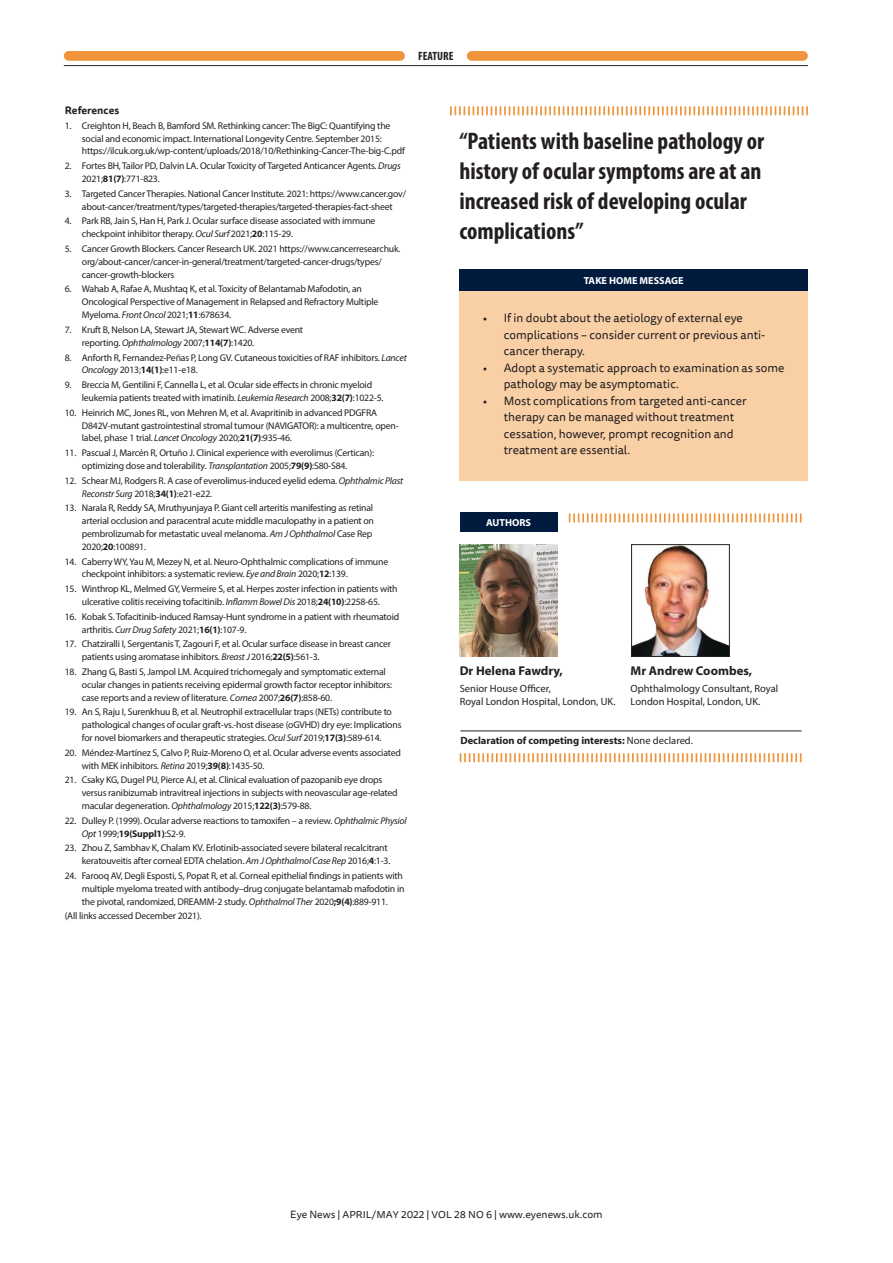
<style>
.page{position:relative;width:893px;height:1263px;background:#fff}
.page>*{position:absolute;margin:0;border:0;box-sizing:border-box;transform-origin:0 0}
.feature_Quote{font:700 condensed 24px/30.3px "Myriad Pro";color:#231f20}
.feature_Author_name{font:700 12.75px "Myriad Pro";color:#231f20}
.feature_Body_Indent{font:12px/16.5px "Tisa Sans Pro";color:#231f20}
.t1{font:700 condensed 12px "Myriad Pro";color:#231f20}
.feature_author_bioda{font:10.5px/12.6px "Myriad Pro";color:#231f20}
.t2{font:10.5px "Tisa Sans Pro";color:#231f20}
.feature_Author_decla{font:700 10.5px "Myriad Pro";color:#231f20}
.feature_Ref_title{font:700 10.5px "Tisa Sans Pro";color:#231f20}
.t3{font:700 10.2px "Myriad Pro";color:#fff}
.feature_Ref_body{font:9.75px/12.8px "Myriad Pro";letter-spacing:-.02em;color:#231f20}
.s1{font-style:italic}
.s2{font-weight:700}
.s3{font-weight:400}
.s4{font-size:10.05px}
</style>
<div class="page">
<hr style="left:64px;top:65px;width:744px;height:1px;background:#231f20">
<div style="left:69px;top:51px;width:331px;height:10px;background:#ef943a"></div>
<div style="left:472px;top:51px;width:331px;height:10px;background:#ef943a"></div>
<img style="left:459px;top:544px;width:98px;height:112px">
<div style="left:460px;top:513px;width:97px;height:19px;background:#001b3e"></div>
<svg style="left:569px;top:513px;width:233px;height:9px"></svg>
<svg style="left:460px;top:753px;width:342px;height:9px"></svg>
<img style="left:633px;top:546px;width:95px;height:109px">
<div style="left:631px;top:544px;width:99px;height:113px;border:1px solid #231f20"></div>
<hr style="left:460px;top:731px;width:342px;height:1px;background:#231f20">
<svg style="left:450px;top:106px;width:358px;height:9px"></svg>
<div style="left:459px;top:290px;width:349px;height:190px;background:#f9d0a6"></div>
<div style="left:459px;top:269px;width:349px;height:22px;background:#001b3e"></div>
<p class="t1" style="left:418px;top:49px;width:37px">FEATURE</p>
<p class="feature_Ref_title" style="left:65px;top:103px;width:56px">References</p>
<p class="feature_Ref_body" style="left:82px;top:119px;width:324px;text-indent:-17px">1. Creighton H, Beach B, Bamford SM. Rethinking cancer: The BigC: Quantifying the social and economic impact. International Longevity Centre. September 2015: https://ilcuk.org.uk/wp-content/uploads/2018/10/Rethinking-Cancer-The-big-C.pdf</p>
<p class="feature_Ref_body" style="left:82px;top:159px;width:320px;text-indent:-17px">2. Fortes BH, Tailor PD, Dalvin LA. Ocular Toxicity of Targeted Anticancer Agents. <span class="s1">Drugs<br></span>2021;<span class="s2">81(7)</span>:771-823.</p>
<p class="feature_Ref_body" style="left:65px;top:187px;width:343px;text-align:center">3. Targeted Cancer Therapies. National Cancer Institute. 2021: https://www.cancer.gov/ about-cancer/treatment/types/targeted-therapies/targeted-therapies-fact-sheet</p>
<p class="feature_Ref_body" style="left:82px;top:215px;width:295px;text-indent:-17px">4. Park RB, Jain S, Han H, Park J. Ocular surface disease associated with immune checkpoint inhibitor therapy. <span class="s1">Ocul Surf</span> 2021;<span class="s2">20</span>:115-29.</p>
<p class="feature_Ref_body" style="left:82px;top:242px;width:320px;text-indent:-17px">5. Cancer Growth Blockers. Cancer Research UK. 2021 https://www.cancerresearchuk. org/about-cancer/cancer-in-general/treatment/targeted-cancer-drugs/types/ cancer-growth-blockers</p>
<p class="feature_Ref_body" style="left:82px;top:283px;width:298px;text-indent:-17px">6. Wahab A, Rafae A, Mushtaq K, et al. Toxicity of Belantamab Mafodotin, an<br>Oncological Perspective of Management in Relapsed and Refractory Multiple<br>Myeloma. <span class="s1">Front Oncol</span> 2021;<span class="s2">11</span>:678634.</p>
<p class="feature_Ref_body" style="left:82px;top:323px;width:223px;text-indent:-17px">7. Kruft B, Nelson LA, Stewart JA, Stewart WC. Adverse event reporting. <span class="s1">Ophthalmology</span> 2007;<span class="s2">114(7)</span>:1420.</p>
<p class="feature_Ref_body" style="left:82px;top:351px;width:326px;text-indent:-17px">8. Anforth R, Fernandez-Peñas P, Long GV. Cutaneous toxicities of RAF inhibitors. <span class="s1">Lancet<br>Oncology</span> 2013;<span class="s2">14(1)</span>:e11-e18.</p>
<p class="feature_Ref_body" style="left:82px;top:378px;width:303px;text-indent:-17px">9. Breccia M, Gentilini F, Cannella L, et al. Ocular side effects in chronic myeloid leukemia patients treated with imatinib. <span class="s1">Leukemia Research</span> 2008;<span class="s2">32(7)</span>:1022-5.</p>
<p class="feature_Ref_body" style="left:82px;top:406px;width:318px;text-indent:-17px">10. Heinrich MC, Jones RL, von Mehren M, et al. Avapritinib in advanced PDGFRA<br>D842V-mutant gastrointestinal stromal tumour (NAVIGATOR): a multicentre, open&shy;label, phase 1 trial. <span class="s1">Lancet Oncology</span> 2020;<span class="s2">21(7)</span>:935-46.</p>
<p class="feature_Ref_body" style="left:82px;top:446px;width:294px;text-indent:-17px">11. Pascual J, Marcén R, Ortuño J. Clinical experience with everolimus (Certican): optimizing dose and tolerability<span class="s1">. Transplantation</span> 2005;<span class="s2">79(9)</span>:S80-S84.</p>
<p class="feature_Ref_body" style="left:82px;top:474px;width:323px;text-indent:-17px">12. Schear MJ, Rodgers R. A case of everolimus-induced eyelid edema. <span class="s1">Ophthalmic Plast<br>Reconstr Surg</span> 2018;<span class="s2">34(1)</span>:e21-e22.</p>
<p class="feature_Ref_body" style="left:82px;top:502px;width:294px;text-indent:-17px">13. Narala R, Reddy SA, Mruthyunjaya P. Giant cell arteritis manifesting as retinal arterial occlusion and paracentral acute middle maculopathy in a patient on pembrolizumab for metastatic uveal melanoma. <span class="s1">Am J Ophthalmol</span> Case Rep 2020;<span class="s2">20</span>:100891.</p>
<p class="feature_Ref_body" style="left:82px;top:555px;width:308px;text-indent:-17px">14. Caberry WY, Yau M, Mezey N, et al. Neuro-Ophthalmic complications of immune checkpoint inhibitors: a systematic review. <span class="s1">Eye and Brain</span> 2020;<span class="s2">12</span>:139.</p>
<p class="feature_Ref_body" style="left:65px;top:582px;width:334px;text-align:center">15. Winthrop KL, Melmed GY, Vermeire S, et al. Herpes zoster infection in patients with ulcerative colitis receiving tofacitinib. <span class="s1">Inflamm Bowel Dis</span> 2018;<span class="s2">24(10)</span>:2258-65.</p>
<p class="feature_Ref_body" style="left:82px;top:610px;width:319px;text-indent:-17px">16. Kobak S. Tofacitinib-induced Ramsay-Hunt syndrome in a patient with rheumatoid arthritis. <span class="s1">Curr Drug Safety</span> 2021;<span class="s2">16(1)</span>:107-9.</p>
<p class="feature_Ref_body" style="left:82px;top:638px;width:311px;text-indent:-17px">17. Chatziralli I, Sergentanis T, Zagouri F, et al. Ocular surface disease in breast cancer patients using aromatase inhibitors. <span class="s1">Breast J</span> 2016;<span class="s2">22(5)</span>:561-3.</p>
<p class="feature_Ref_body" style="left:82px;top:665px;width:312px;text-indent:-17px">18. Zhang G, Basti S, Jampol LM. Acquired trichomegaly and symptomatic external ocular changes in patients receiving epidermal growth factor receptor inhibitors: case reports and a review of literature. <span class="s1">Cornea</span> 2007;<span class="s2">26(7)</span>:858-60.</p>
<p class="feature_Ref_body" style="left:82px;top:706px;width:321px;text-indent:-17px">19. An S, Raju I, Surenkhuu B, et al. Neutrophil extracellular traps (NETs) contribute to pathological changes of ocular graft-vs.-host disease (oGVHD) dry eye: Implications for novel biomarkers and therapeutic strategies. <span class="s1">Ocul Surf</span> 2019;<span class="s2">17(3)</span>:589-614.</p>
<p class="feature_Ref_body" style="left:82px;top:746px;width:321px;text-indent:-17px">20. Méndez-Martínez S, Calvo P, Ruiz-Moreno O, et al. Ocular adverse events associated with MEK inhibitors. <span class="s1">Retina</span> 2019;<span class="s2">39(8)</span>:1435-50.</p>
<p class="feature_Ref_body" style="left:82px;top:774px;width:317px;text-indent:-17px">21. Csaky KG, Dugel PU, Pierce AJ, et al. Clinical evaluation of pazopanib eye drops versus ranibizumab intravitreal injections in subjects with neovascular age-related macular degeneration. <span class="s1">Ophthalmology</span> 2015;<span class="s2">122(3)</span>:579‑88.</p>
<p class="feature_Ref_body" style="left:82px;top:814px;width:326px;text-indent:-17px">22. Dulley P. (1999). Ocular adverse reactions to tamoxifen – a review. <span class="s1">Ophthalmic Physiol<br>Opt</span> 1999;<span class="s2">19(Suppl1)</span>:S2-9.</p>
<p class="feature_Ref_body" style="left:65px;top:842px;width:327px;text-align:right">23. Zhou Z, Sambhav K, Chalam KV. Erlotinib-associated severe bilateral recalcitrant keratouveitis after corneal EDTA chelation. <span class="s1">Am J Ophthalmol Case Rep</span> 2016;<span class="s2">4</span>:1-3.</p>
<p class="feature_Ref_body" style="left:82px;top:869px;width:324px;text-indent:-17px">24. Farooq AV, Degli Esposti, S, Popat R, et al. Corneal epithelial findings in patients with multiple myeloma treated with antibody–drug conjugate belantamab mafodotin in the pivotal, randomized, DREAMM-2 study. <span class="s1">Ophthalmol Ther</span> 2020<span class="s2">;9(4)</span>:889-911.</p>
<p class="feature_Ref_body" style="left:65px;top:910px;width:138px">(All links accessed December 2021).</p>
<p class="feature_Quote" style="left:459px;top:125px;width:306px">“Patients with baseline pathology or history of ocular symptoms are at an increased risk of developing ocular complications”</p>
<p class="t3" style="left:584px;top:274px;width:101px">TAKE HOME MESSAGE</p>
<p class="feature_Body_Indent" style="left:504px;top:310px;width:263px;text-indent:-21px">• If in doubt about the aetiology of external eye complications – consider current or previous anti&shy;cancer therapy.</p>
<p class="feature_Body_Indent" style="left:504px;top:360px;width:282px;text-indent:-21px">• Adopt a systematic approach to examination as some pathology may be asymptomatic.</p>
<p class="feature_Body_Indent" style="left:504px;top:393px;width:245px;text-indent:-21px">• Most complications from targeted anti-cancer therapy can be managed without treatment cessation, however, prompt recognition and treatment are essential.</p>
<p class="t3" style="left:486px;top:516px;width:46px">AUTHORS</p>
<p class="feature_Author_name" style="left:460px;top:662px;width:105px">Dr Helena Fawdry,</p>
<p class="feature_author_bioda" style="left:460px;top:682px;width:157px">Senior House Officer,<br>Royal London Hospital, London, UK.</p>
<p class="feature_Author_name" style="left:631px;top:662px;width:123px">Mr Andrew Coombes,</p>
<p class="feature_author_bioda" style="left:631px;top:682px;width:149px">Ophthalmology Consultant, Royal<br>London Hospital, London, UK.</p>
<p class="feature_Author_decla" style="left:460px;top:733px;width:234px">Declaration of competing interests: <span class="s3">None declared.</span></p>
<p class="t2" style="left:290px;top:1207px;width:314px">Eye News | <span class="s4">APRIL/MAY 2022</span> | <span class="s4">VOL 28 NO 6</span> | www.eyenews.uk.com</p>
</div>
